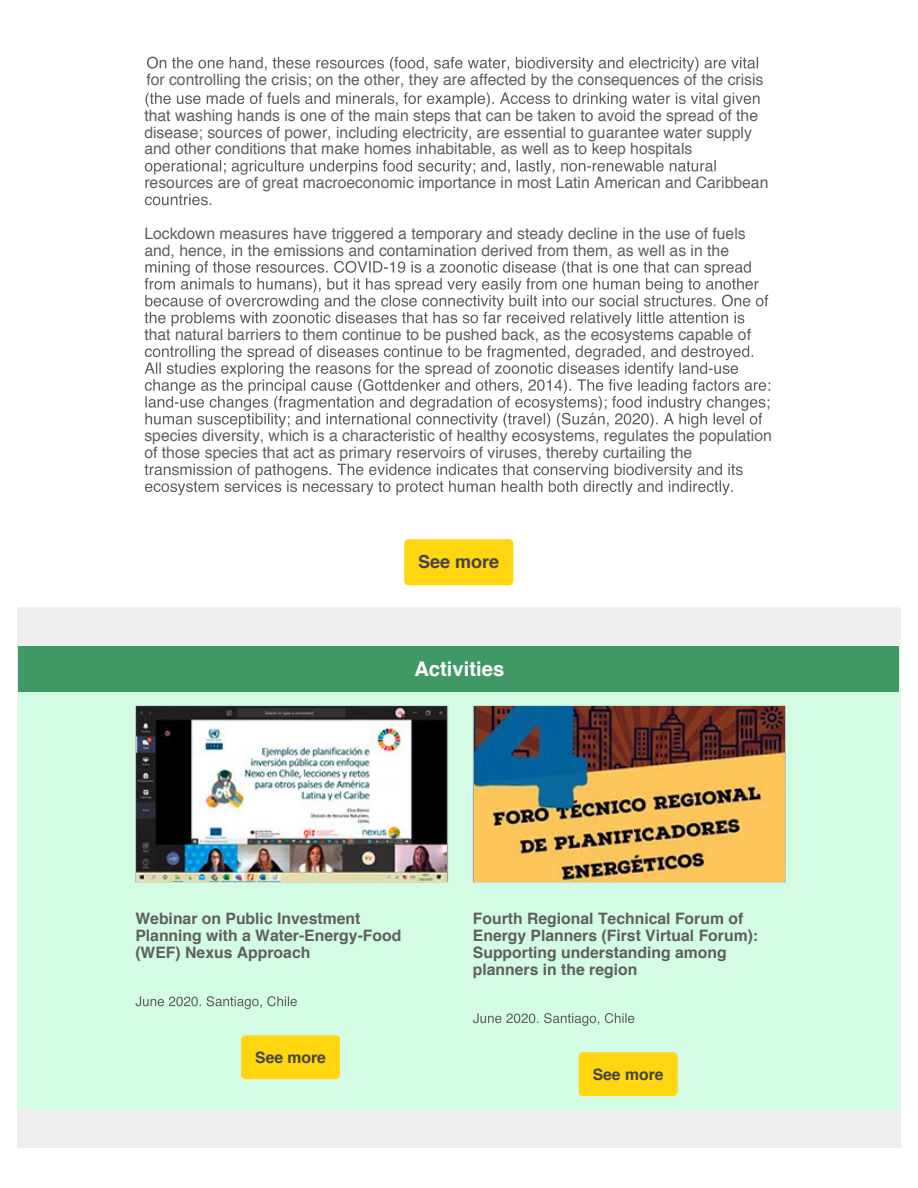
<style>
.page{position:relative;width:918px;height:1188px;background:#fff}
.page>*{position:absolute;margin:0;border:0;box-sizing:border-box;transform-origin:0 0}
.t1{font:700 20.25px "Helvetica";color:#fff}
.t2{font:700 18px "Helvetica";color:#444}
.t3{font:15.75px/16.8px "Helvetica";color:#5f5f5f}
.t4{font:700 15.75px/16.8px "Helvetica";color:#5f5f5f}
.t5{font:700 15.75px "Helvetica";color:#444}
</style>
<div class="page">
<div style="left:17px;top:608px;width:883px;height:540px;background:#efefef"></div>
<div style="left:18px;top:646px;width:881px;height:46px;background:#409964"></div>
<div style="left:18px;top:692px;width:881px;height:418px;background:#d4fce4"></div>
<svg style="left:145px;top:92px;width:615px;height:15px"></svg>
<svg style="left:145px;top:160px;width:571px;height:15px"></svg>
<svg style="left:145px;top:194px;width:66px;height:11px"></svg>
<svg style="left:145px;top:261px;width:623px;height:66px"></svg>
<svg style="left:145px;top:345px;width:625px;height:83px"></svg>
<svg style="left:145px;top:463px;width:598px;height:32px"></svg>
<div style="left:404px;top:539px;width:109px;height:46px;background:#ffd610;border-radius:4px"></div>
<div style="left:241px;top:1035px;width:99px;height:44px;background:#ffd610;border-radius:4px"></div>
<img style="left:136px;top:707px;width:311px;height:174px">
<svg style="left:136px;top:996px;width:161px;height:13px"></svg>
<div style="left:579px;top:1052px;width:99px;height:44px;background:#ffd610;border-radius:4px"></div>
<svg style="left:473px;top:706px;width:313px;height:176px"></svg>
<img style="left:474px;top:707px;width:310px;height:174px">
<svg style="left:473px;top:1013px;width:161px;height:13px"></svg>
<svg style="left:147px;top:57px;width:611px;height:15px"></svg>
<p class="t3" style="left:146px;top:72px;width:619px">for controlling the crisis; on the other, they are affected by the consequences of the crisis</p>
<p class="t3" style="left:144px;top:107px;width:615px">that washing hands is one of the main steps that can be taken to avoid the spread of the disease; sources of power, including electricity, are essential to guarantee water supply and other conditions that make homes inhabitable, as well as to keep hospitals</p>
<p class="t3" style="left:144px;top:175px;width:626px">resources are of great macroeconomic importance in most Latin American and Caribbean</p>
<p class="t3" style="left:144px;top:225px;width:603px">Lockdown measures have triggered a temporary and steady decline in the use of fuels and, hence, in the emissions and contamination derived from them, as well as in the</p>
<p class="t3" style="left:144px;top:327px;width:608px">that natural barriers to them continue to be pushed back, as the ecosystems capable of</p>
<p class="t3" style="left:144px;top:428px;width:629px">species diversity, which is a characteristic of healthy ecosystems, regulates the population of those species that act as primary reservoirs of viruses, thereby curtailing the</p>
<p class="t2" style="left:418px;top:548px;width:83px">See more</p>
<p class="t1" style="left:414px;top:653px;width:92px">Activities</p>
<p class="t4" style="left:135px;top:910px;width:268px">Webinar on Public Investment<br>Planning with a Water-Energy-Food (WEF) Nexus Approach</p>
<p class="t5" style="left:255px;top:1045px;width:72px">See more</p>
<p class="t4" style="left:473px;top:910px;width:287px">Fourth Regional Technical Forum of<br>Energy Planners (First Virtual Forum):<br>Supporting understanding among planners in the region</p>
<p class="t5" style="left:593px;top:1062px;width:72px">See more</p>
</div>
